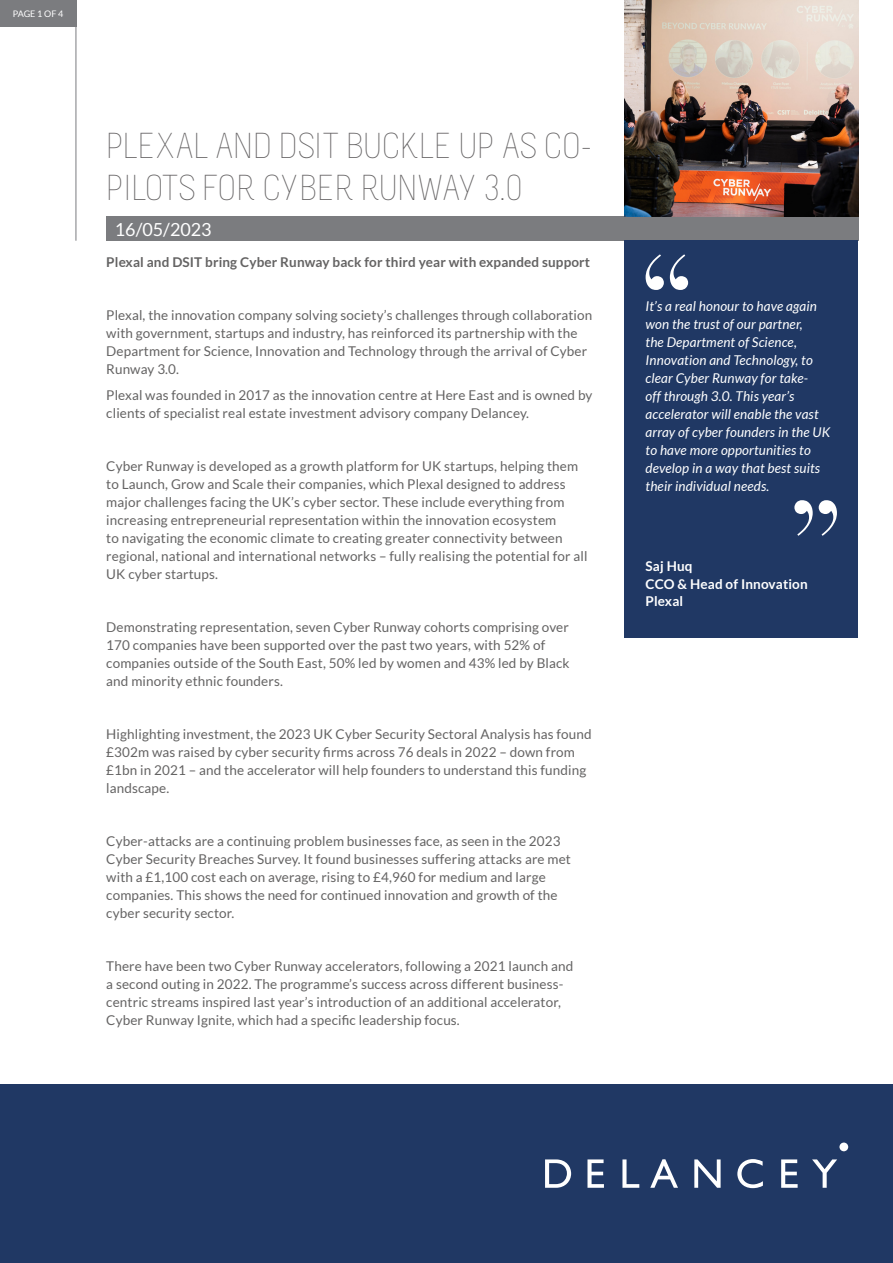
<style>
.page{position:relative;width:893px;height:1263px;background:#fff}
.page>*{position:absolute;margin:0;border:0;box-sizing:border-box;transform-origin:0 0}
.t1{font:300 36px/42px "Melbourne";letter-spacing:-.015em;color:#646263}
.t2{font:18px "Lato";color:#fff}
.t3{font:13.5px/18px "Lato";letter-spacing:.01em;color:#646363}
.t4{font:italic 13.5px/18px "Lato";letter-spacing:.01em;color:#fff}
.t5{font:700 13.5px "Lato";letter-spacing:.01em;color:#646363}
.t6{font:700 13.5px/18px "Lato";letter-spacing:.01em;color:#fff}
.t7{font:9px "Lato";letter-spacing:-.01em;color:#fff}
</style>
<div class="page">
<div style="left:0;top:1084px;width:893px;height:179px;background:#203864"></div>
<div style="left:0;top:0;width:76px;height:27px;background:#7b7c7f"></div>
<div style="left:106px;top:217px;width:753px;height:24px;background:#7b7c7f"></div>
<div style="left:839px;top:1142px;width:9px;height:9px;background:#fff;border-radius:50%"></div>
<svg style="left:545px;top:1159px;width:26px;height:29px"></svg>
<svg style="left:587px;top:1159px;width:17px;height:29px"></svg>
<svg style="left:622px;top:1159px;width:17px;height:29px"></svg>
<svg style="left:650px;top:1159px;width:28px;height:29px"></svg>
<svg style="left:694px;top:1159px;width:27px;height:29px"></svg>
<svg style="left:737px;top:1159px;width:26px;height:29px"></svg>
<svg style="left:781px;top:1159px;width:17px;height:29px"></svg>
<svg style="left:812px;top:1159px;width:25px;height:29px"></svg>
<hr style="left:76px;top:27px;width:1px;height:214px;background:#7b7c7f">
<img style="left:624px;top:0;width:235px;height:217px">
<div style="left:624px;top:241px;width:234px;height:397px;background:#203864"></div>
<svg style="left:646px;top:254px;width:42px;height:36px"></svg>
<svg style="left:794px;top:500px;width:43px;height:36px"></svg>
<p class="t7" style="left:13px;top:9px;width:52px">PAGE 1 OF 4</p>
<p class="t1" style="left:106px;top:125px;width:487px">PLEXAL AND DSIT BUCKLE UP AS CO-<br>PILOTS FOR CYBER RUNWAY 3.0</p>
<p class="t2" style="left:115px;top:219px;width:98px">16/05/2023</p>
<p class="t5" style="left:106px;top:254px;width:485px">Plexal and DSIT bring Cyber Runway back for third year with expanded support</p>
<p class="t3" style="left:106px;top:306px;width:488px">Plexal, the innovation company solving society’s challenges through collaboration with government, startups and industry, has reinforced its partnership with the Department for Science, Innovation and Technology through the arrival of Cyber Runway 3.0.</p>
<p class="t3" style="left:106px;top:386px;width:488px">Plexal was founded in 2017 as the innovation centre at Here East and is owned by clients of specialist real estate investment advisory company Delancey.</p>
<p class="t3" style="left:106px;top:457px;width:483px">Cyber Runway is developed as a growth platform for UK startups, helping them to Launch, Grow and Scale their companies, which Plexal designed to address major challenges facing the UK’s cyber sector. These include everything from increasing entrepreneurial representation within the innovation ecosystem<br>to navigating the economic climate to creating greater connectivity between regional, national and international networks – fully realising the potential for all UK cyber startups.</p>
<p class="t3" style="left:106px;top:618px;width:465px">Demonstrating representation, seven Cyber Runway cohorts comprising over 170 companies have been supported over the past two years, with 52% of companies outside of the South East, 50% led by women and 43% led by Black and minority ethnic founders.</p>
<p class="t3" style="left:106px;top:725px;width:487px">Highlighting investment, the 2023 UK Cyber Security Sectoral Analysis has found £302m was raised by cyber security firms across 76 deals in 2022 – down from £1bn in 2021 – and the accelerator will help founders to understand this funding landscape.</p>
<p class="t3" style="left:106px;top:832px;width:466px">Cyber-attacks are a continuing problem businesses face, as seen in the 2023<br>Cyber Security Breaches Survey. It found businesses suffering attacks are met with a £1,100 cost each on average, rising to £4,960 for medium and large companies. This shows the need for continued innovation and growth of the cyber security sector.</p>
<p class="t3" style="left:106px;top:957px;width:468px">There have been two Cyber Runway accelerators, following a 2021 launch and a second outing in 2022. The programme’s success across different business&shy;centric streams inspired last year’s introduction of an additional accelerator, Cyber Runway Ignite, which had a specific leadership focus.</p>
<p class="t4" style="left:646px;top:298px;width:186px">It’s a real honour to have again won the trust of our partner,<br>the Department of Science,<br>Innovation and Technology, to clear Cyber Runway for take-<br>off through 3.0. This year’s accelerator will enable the vast array of cyber founders in the UK to have more opportunities to develop in a way that best suits their individual needs.</p>
<p class="t6" style="left:646px;top:556px;width:164px">Saj Huq<br>CCO &amp; Head of Innovation</p>
<p class="t6" style="left:646px;top:592px;width:39px">Plexal</p>
</div>
